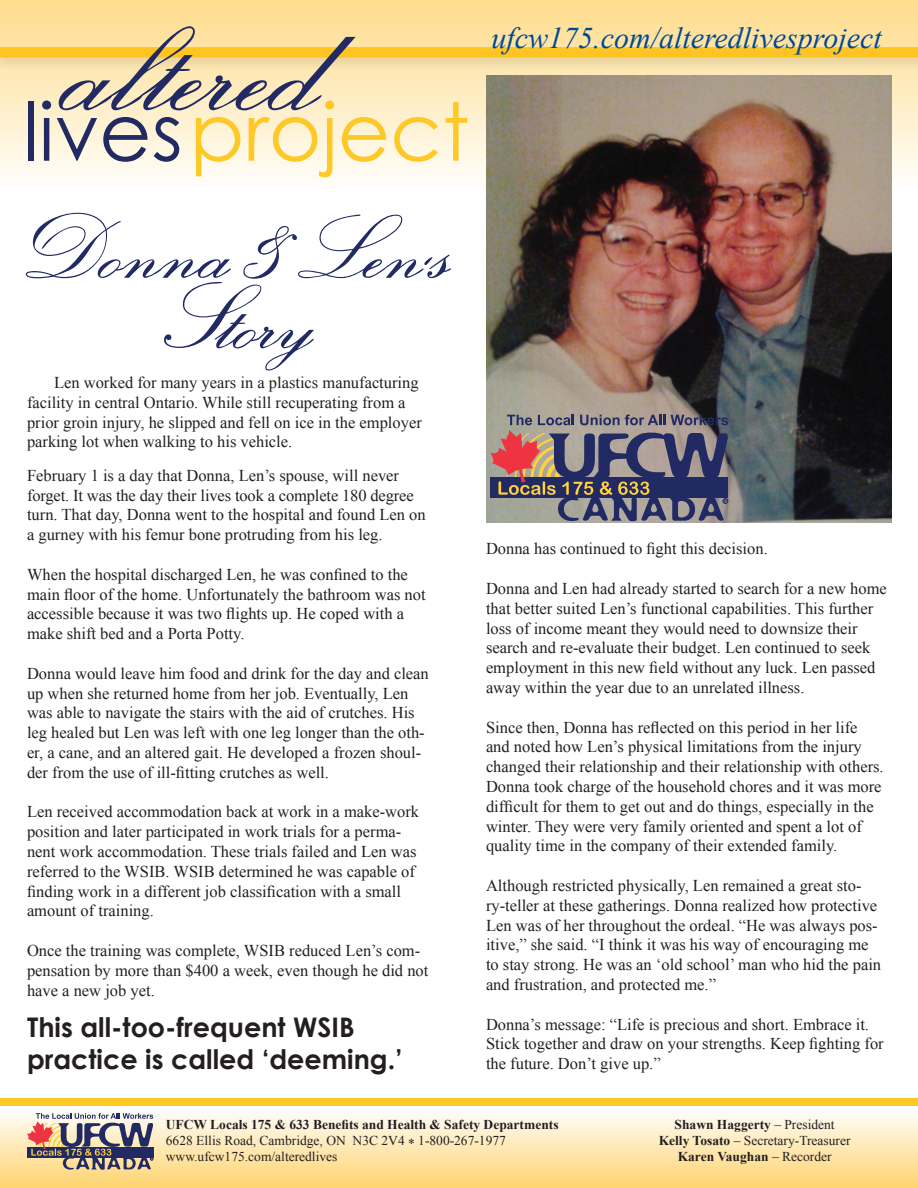
<style>
.page{position:relative;width:918px;height:1188px;background:#fff}
.page>*{position:absolute;margin:0;border:0;box-sizing:border-box;transform-origin:0 0}
.t1{font:145.65px "Exmouth";color:#222a64}
.t2{font:90px/70.5px "Exmouth";color:#222a64;text-align:center}
.t3{font:80.4px "Century Gothic";color:#fec827}
.t4{font:italic 30px "Times New Roman";color:#014990}
.t5{font:700 27px/32.4px "Century Gothic";color:#231f20}
.t6{font:16.5px/19.8px "Times New Roman";color:#231f20}
.t7{font:13.5px/16.2px "Times New Roman";color:#231f20}
.t8{font:700 13.5px "Times New Roman";color:#231f20}
.s1{color:#222a64}
.s2{font-weight:700}
</style>
<div class="page">
<svg style="left:0;top:0;width:918px;height:312px"></svg>
<img style="left:486px;top:76px;width:405px;height:447px">
<div style="left:0;top:1098px;width:918px;height:90px;background:linear-gradient(to bottom,#feffff,#fed46f)"></div>
<svg style="left:490px;top:415px;width:238px;height:106px;background:#746a78"></svg>
<svg style="left:27px;top:1113px;width:126px;height:57px;background:#9e8f8f"></svg>
<div style="left:0;top:46px;width:918px;height:27px;background:#f6dfab"></div>
<div style="left:0;top:47px;width:918px;height:11px;background:#fec422"></div>
<div style="left:0;top:1098px;width:918px;height:8px;background:#fec827"></div>
<h1 class="t1" style="left:77px;top:-24px;width:261px">altered</h1>
<h3 class="t3" style="left:22px;top:76px;width:449px"><span class="s1">lives</span>project</h3>
<h2 class="t2" style="left:19px;top:214px;width:443px">Donna &amp; Len s<br>Story</h2>
<p class="t6" style="left:27px;top:372px;width:396px;text-indent:27px">Len worked for many years in a plastics manufacturing facility in central Ontario. While still recuperating from a prior groin injury, he slipped and fell on ice in the employer parking lot when walking to his vehicle.</p>
<p class="t6" style="left:27px;top:465px;width:400px">February 1 is a day that Donna, Len’s spouse, will never forget. It was the day their lives took a complete 180 degree turn. That day, Donna went to the hospital and found Len on a gurney with his femur bone protruding from his leg.</p>
<p class="t6" style="left:27px;top:564px;width:400px">When the hospital discharged Len, he was confined to the main floor of the home. Unfortunately the bathroom was not accessible because it was two flights up. He coped with a make shift bed and a Porta Potty.</p>
<p class="t6" style="left:27px;top:663px;width:403px">Donna would leave him food and drink for the day and clean up when she returned home from her job. Eventually, Len was able to navigate the stairs with the aid of crutches. His leg healed but Len was left with one leg longer than the oth&shy;er, a cane, and an altered gait. He developed a frozen shoul&shy;der from the use of ill-fitting crutches as well.</p>
<p class="t6" style="left:27px;top:802px;width:394px">Len received accommodation back at work in a make-work position and later participated in work trials for a perma&shy;nent work accommodation. These trials failed and Len was referred to the WSIB. WSIB determined he was capable of finding work in a different job classification with a small amount of training.</p>
<p class="t6" style="left:27px;top:940px;width:403px">Once the training was complete, WSIB reduced Len’s com&shy;pensation by more than $400 a week, even though he did not have a new job yet.</p>
<h3 class="t5" style="left:27px;top:1010px;width:377px">This all-too-frequent WSIB practice is called ‘deeming.’</h3>
<h2 class="t2" style="left:395px;top:248px;width:17px">‘</h2>
<h3 class="t4" style="left:492px;top:17px;width:392px">ufcw175.com/alteredlivesproject</h3>
<p class="t6" style="left:486px;top:539px;width:283px">Donna has continued to fight this decision.</p>
<p class="t6" style="left:486px;top:578px;width:402px">Donna and Len had already started to search for a new home that better suited Len’s functional capabilities. This further loss of income meant they would need to downsize their search and re-evaluate their budget. Len continued to seek employment in this new field without any luck. Len passed away within the year due to an unrelated illness.</p>
<p class="t6" style="left:486px;top:717px;width:399px">Since then, Donna has reflected on this period in her life and noted how Len’s physical limitations from the injury changed their relationship and their relationship with others.<br>Donna took charge of the household chores and it was more difficult for them to get out and do things, especially in the winter. They were very family oriented and spent a lot of quality time in the company of their extended family.</p>
<p class="t6" style="left:486px;top:875px;width:397px">Although restricted physically, Len remained a great sto&shy;ry-teller at these gatherings. Donna realized how protective Len was of her throughout the ordeal. “He was always pos&shy;itive,” she said. “I think it was his way of encouraging me to stay strong. He was an ‘old school’ man who hid the pain and frustration, and protected me.”</p>
<p class="t6" style="left:486px;top:1014px;width:399px">Donna’s message: “Life is precious and short. Embrace it.<br>Stick together and draw on your strengths. Keep fighting for the future. Don’t give up.”</p>
<p class="t8" style="left:166px;top:1115px;width:394px">UFCW Locals 175 &amp; 633 Benefits and Health &amp; Safety Departments</p>
<p class="t7" style="left:166px;top:1132px;width:342px">6628 Ellis Road, Cambridge, ON N3C 2V4 * 1-800-267-1977 www.ufcw175.com/alteredlives</p>
<p class="t7" style="left:659px;top:1116px;width:193px;text-align:center"><span class="s2">Shawn Haggerty</span> – President<br><span class="s2">Kelly Tosato</span> – Secretary-Treasurer<br><span class="s2">Karen Vaughan</span> – Recorder</p>
</div>
